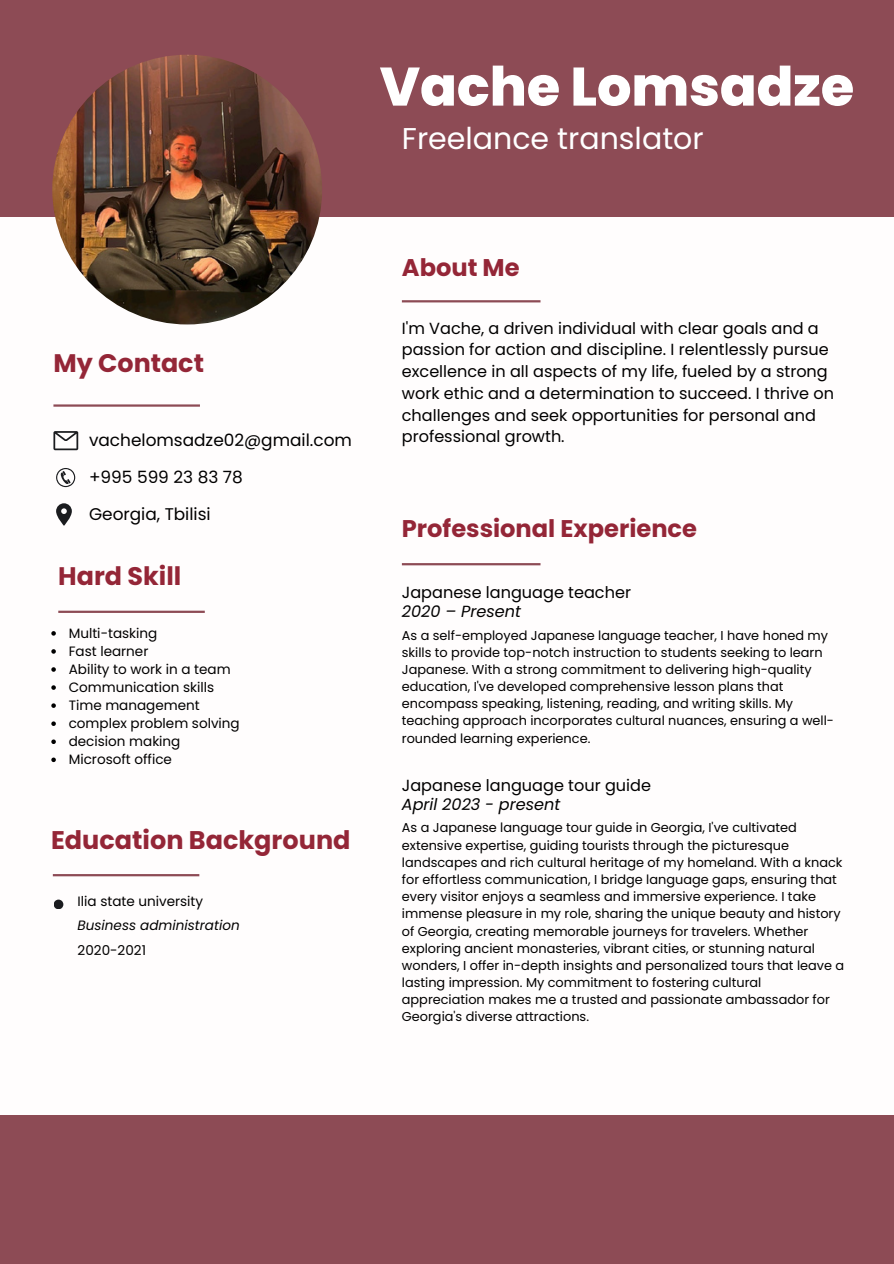
<style>
.page{position:relative;width:894px;height:1264px;background:#fff}
.page>*{position:absolute;margin:0;border:0;box-sizing:border-box;transform-origin:0 0}
.t1{font:800 54px "Poppins";color:#fff}
.t2{font:30px "Poppins";color:#fff}
.t3{font:700 25.5px "Poppins";color:#942637}
.t4{font:700 25.35px "Poppins";color:#942637}
.t5{font:700 24.15px "Poppins";color:#942637}
.t6{font:16.95px "Poppins";color:#000}
.t7{font:16.05px/21.8px "Poppins";color:#000}
.t8{font:italic 16.05px "Poppins";color:#000}
.t9{font:13.5px "Poppins";color:#000}
.t10{font:italic 13.5px "Poppins";color:#000}
.t11{font:12.9px/17.1px "Poppins";color:#000}
</style>
<div class="page">
<div style="left:0;top:0;width:893px;height:216px;background:#8d4b55"></div>
<div style="left:0;top:1114px;width:893px;height:149px;background:#8d4b55"></div>
<hr style="left:402px;top:300px;width:138px;height:2px;background:#8d4b55">
<hr style="left:402px;top:563px;width:138px;height:2px;background:#8d4b55">
<hr style="left:58px;top:610px;width:147px;height:3px;background:#8d4b55">
<hr style="left:53px;top:874px;width:146px;height:2px;background:#8d4b55">
<hr style="left:53px;top:404px;width:147px;height:2px;background:#8d4b55">
<svg style="left:53px;top:431px;width:25px;height:19px"></svg>
<svg style="left:56px;top:468px;width:19px;height:19px"></svg>
<svg style="left:56px;top:503px;width:16px;height:23px"></svg>
<div style="left:54px;top:899px;width:9px;height:10px;background:#1b1c1f;border-radius:50%"></div>
<img style="left:52px;top:55px;width:270px;height:269px;border-radius:50%">
<svg style="left:51px;top:631px;width:5px;height:4px"></svg>
<svg style="left:51px;top:649px;width:5px;height:4px"></svg>
<svg style="left:51px;top:667px;width:5px;height:4px"></svg>
<svg style="left:51px;top:685px;width:5px;height:4px"></svg>
<svg style="left:51px;top:703px;width:5px;height:5px"></svg>
<svg style="left:51px;top:721px;width:5px;height:5px"></svg>
<svg style="left:51px;top:739px;width:5px;height:5px"></svg>
<svg style="left:51px;top:757px;width:5px;height:5px"></svg>
<p class="t1" style="left:379px;top:49px;width:476px">Vache Lomsadze</p>
<p class="t2" style="left:402px;top:117px;width:303px">Freelance translator</p>
<p class="t4" style="left:53px;top:346px;width:152px">My Contact</p>
<p class="t6" style="left:89px;top:428px;width:264px">vachelomsadze02@gmail.com</p>
<p class="t6" style="left:89px;top:465px;width:155px">+995 599 23 83 78</p>
<p class="t6" style="left:89px;top:502px;width:123px">Georgia, Tbilisi</p>
<p class="t4" style="left:58px;top:558px;width:124px">Hard Skill</p>
<p class="t9" style="left:69px;top:623px;width:90px">Multi-tasking</p>
<p class="t9" style="left:69px;top:641px;width:81px">Fast learner</p>
<p class="t9" style="left:69px;top:660px;width:163px">Ability to work in a team</p>
<p class="t9" style="left:69px;top:678px;width:147px">Communication skills</p>
<p class="t9" style="left:69px;top:696px;width:133px">Time management</p>
<p class="t9" style="left:69px;top:714px;width:172px">complex problem solving</p>
<p class="t9" style="left:69px;top:732px;width:113px">decision making</p>
<p class="t9" style="left:69px;top:750px;width:105px">Microsoft office</p>
<p class="t3" style="left:51px;top:821px;width:301px">Education Background</p>
<p class="t9" style="left:78px;top:891px;width:127px">Ilia state university</p>
<p class="t10" style="left:78px;top:916px;width:163px">Business administration</p>
<p class="t9" style="left:78px;top:940px;width:70px">2020-2021</p>
<p class="t5" style="left:402px;top:250px;width:119px">About Me</p>
<p class="t7" style="left:402px;top:317px;width:433px">I'm Vache, a driven individual with clear goals and a passion for action and discipline. I relentlessly pursue excellence in all aspects of my life, fueled by a strong work ethic and a determination to succeed. I thrive on challenges and seek opportunities for personal and professional growth.</p>
<p class="t5" style="left:402px;top:511px;width:296px">Professional Experience</p>
<p class="t7" style="left:402px;top:582px;width:230px">Japanese language teacher</p>
<p class="t8" style="left:402px;top:600px;width:120px">2020 – Present</p>
<p class="t11" style="left:402px;top:626px;width:433px">As a self-employed Japanese language teacher, I have honed my skills to provide top-notch instruction to students seeking to learn Japanese. With a strong commitment to delivering high-quality education, I've developed comprehensive lesson plans that encompass speaking, listening, reading, and writing skills. My teaching approach incorporates cultural nuances, ensuring a well&shy;rounded learning experience.</p>
<p class="t7" style="left:402px;top:774px;width:250px">Japanese language tour guide</p>
<p class="t8" style="left:402px;top:793px;width:160px">April 2023 - present</p>
<p class="t11" style="left:402px;top:819px;width:444px">As a Japanese language tour guide in Georgia, I've cultivated extensive expertise, guiding tourists through the picturesque landscapes and rich cultural heritage of my homeland. With a knack for effortless communication, I bridge language gaps, ensuring that every visitor enjoys a seamless and immersive experience. I take immense pleasure in my role, sharing the unique beauty and history of Georgia, creating memorable journeys for travelers. Whether exploring ancient monasteries, vibrant cities, or stunning natural wonders, I offer in-depth insights and personalized tours that leave a lasting impression. My commitment to fostering cultural appreciation makes me a trusted and passionate ambassador for Georgia's diverse attractions.</p>
</div>
